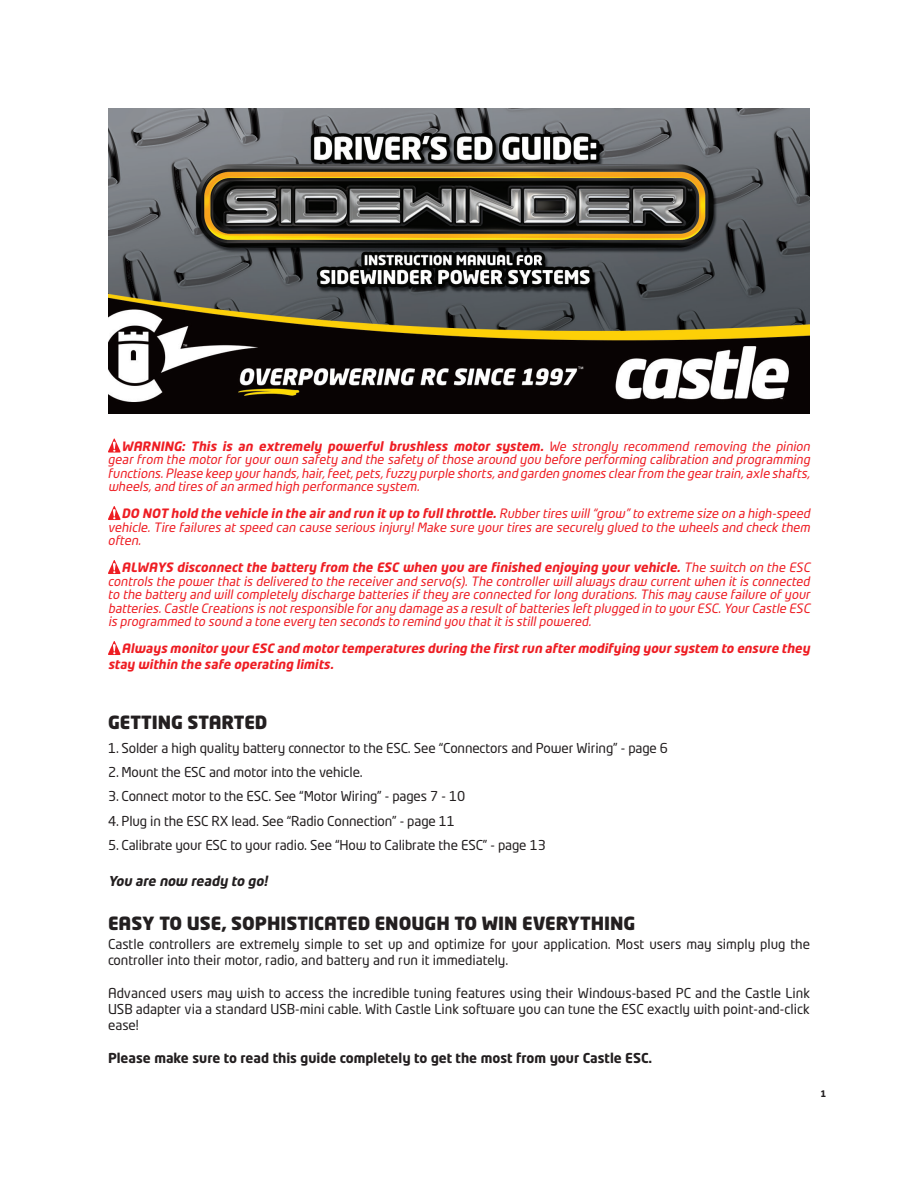
<style>
.page{position:relative;width:918px;height:1188px;background:#fff}
.page>*{position:absolute;margin:0;border:0;box-sizing:border-box;transform-origin:0 0}
.t1{font:900 18px "Neo Tech Std";color:#231f20}
.t2{font:13.5px/16.2px "Neo Tech Std";letter-spacing:-.01em;color:#231f20}
.t3{font:700 13.5px "Neo Tech Std";color:#231f20}
.t4{font:italic 700 13.5px "Neo Tech Std";color:#231f20}
.t5{font:italic 12.75px/13.5px "Neo Tech Std";color:#ee1d23;text-align:justify}
.t6{font:italic 700 12.75px/16.2px "Neo Tech Std";color:#ee1d23}
.t7{font:700 9px "Neo Tech Std";color:#231f20}
.s1{font-weight:700}
</style>
<div class="page">
<img style="left:108px;top:108px;width:701px;height:306px">
<svg style="left:108px;top:438px;width:13px;height:15px"></svg>
<svg style="left:108px;top:506px;width:13px;height:14px"></svg>
<svg style="left:108px;top:560px;width:13px;height:14px"></svg>
<svg style="left:108px;top:641px;width:13px;height:14px"></svg>
<p class="t5" style="left:108px;top:439px;width:706px;text-indent:14px"><span class="s1">WARNING: This is an extremely powerful brushless motor system.</span> We strongly recommend removing the pinion gearfrom the motorforyourown safety and the safety ofthose around you before performing calibration and programming functions.Please keep yourhands,hair,feet,pets,fuzzy purple shorts,and garden gnomes clearfrom the geartrain,axle shafts, wheels,and tires ofan armed high performance system.</p>
<p class="t5" style="left:108px;top:507px;width:706px;text-indent:14px"><span class="s1">DO NOT hold the vehicle in the airand run itup to fullthrottle.</span>Rubbertires will“grow”to extreme size on a high-speed vehicle.Tire failures atspeed can cause serious injury!Make sure yourtires are securely glued to the wheels and check them often.</p>
<p class="t5" style="left:108px;top:561px;width:706px;text-indent:14px"><span class="s1">ALWAYS disconnect the battery from the ESC when you are finished enjoying your vehicle.</span>The switch on the ESC controls the powerthatis delivered to the receiverand servo(s).The controllerwillalways draw currentwhen itis connected to the battery and willcompletely discharge batteries ifthey are connected forlong durations.This may cause failure ofyour batteries.Castle Creations is notresponsible forany damage as a resultofbatteries leftplugged in to yourESC.YourCastle ESC is programmed to sound a tone every ten seconds to remind you thatitis stillpowered.</p>
<p class="t6" style="left:108px;top:640px;width:706px;text-indent:14px">Always monitoryourESC and motortemperatures during the firstrun aftermodifying yoursystem to ensure they stay within the safe operating limits.</p>
<h1 class="t1" style="left:108px;top:710px;width:161px">GETTING STARTED</h1>
<p class="t2" style="left:108px;top:740px;width:562px">1. Solder a high quality battery connector to the ESC. See “Connectors and Power Wiring” - page 6</p>
<p class="t2" style="left:108px;top:764px;width:256px">2. Mount the ESC and motor into the vehicle.</p>
<p class="t2" style="left:108px;top:788px;width:359px">3. Connect motor to the ESC. See “Motor Wiring” - pages 7 - 10</p>
<p class="t2" style="left:108px;top:812px;width:349px">4. Plug in the ESC RX lead. See “Radio Connection” - page 11</p>
<p class="t2" style="left:108px;top:837px;width:439px">5. Calibrate your ESC to your radio. See “How to Calibrate the ESC” - page 13</p>
<p class="t4" style="left:108px;top:872px;width:164px">You are now ready to go!</p>
<h1 class="t1" style="left:108px;top:911px;width:529px">EASY TO USE, SOPHISTICATED ENOUGH TO WIN EVERYTHING</h1>
<p class="t2" style="left:108px;top:936px;width:704px">Castle controllers are extremely simple to set up and optimize for your application. Most users may simply plug the controller into their motor, radio, and battery and run it immediately.</p>
<p class="t2" style="left:108px;top:985px;width:704px;text-align:justify">Advanced users may wish to access the incredible tuning features using their Windows-based PC and the Castle Link USB adapter via a standard USB-mini cable. With Castle Link software you can tune the ESC exactly with point-and-click ease!</p>
<p class="t3" style="left:108px;top:1049px;width:546px">Please make sure to read this guide completely to get the most from your Castle ESC.</p>
<p class="t7" style="left:821px;top:1088px;width:7px">1</p>
</div>
